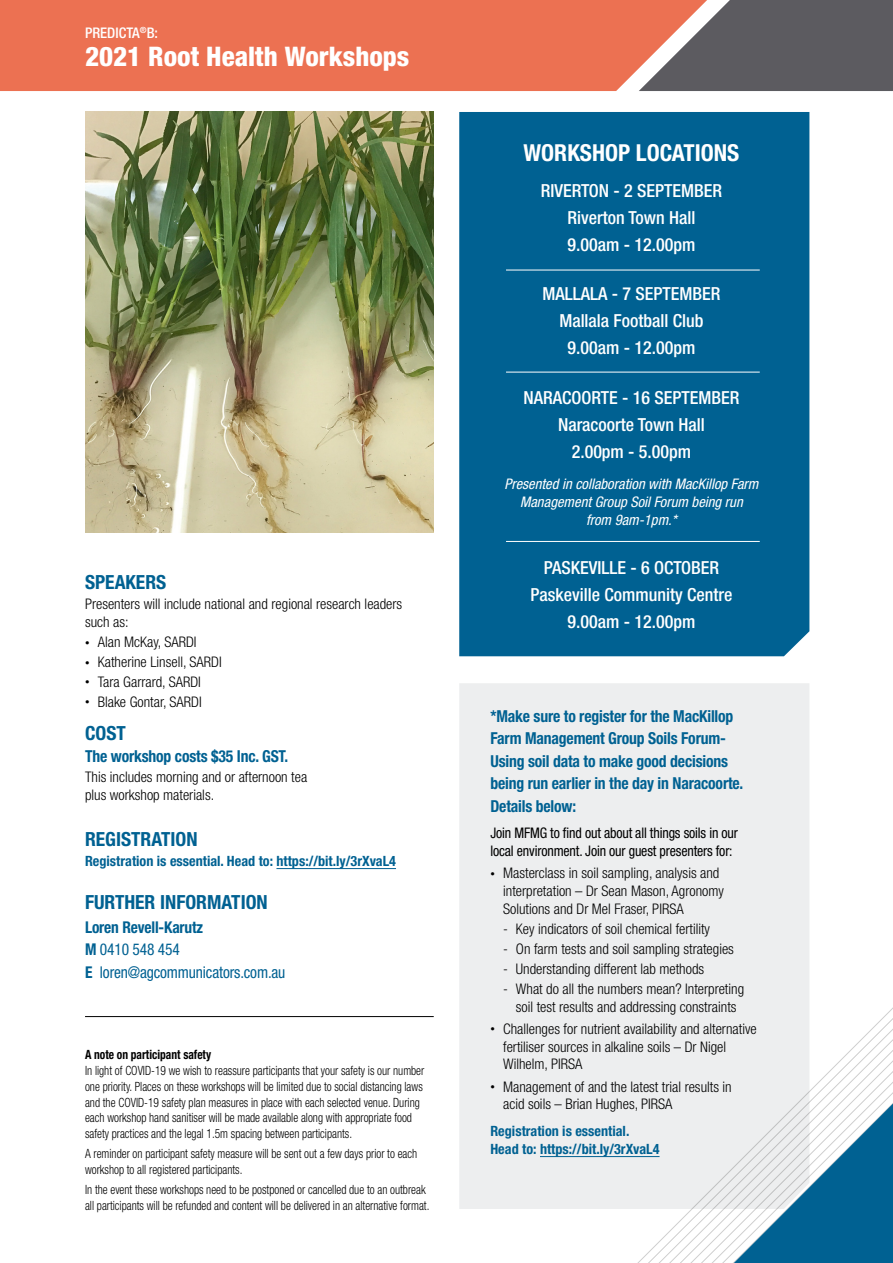
<style>
.page{position:relative;width:893px;height:1263px;background:#fff}
.page>*{position:absolute;margin:0;border:0;box-sizing:border-box;transform-origin:0 0}
.t1{font:800 condensed 27px "Helvetica Neue";color:#fff}
.t2{font:700 condensed 23.4px "Helvetica Neue";color:#fff}
.t3{font:700 condensed 19.5px "Helvetica Neue";color:#006192}
.t4{font:500 condensed 18px/27px "Helvetica Neue";color:#fff;text-align:center}
.t5{font:700 condensed 16.5px/22.5px "Helvetica Neue";letter-spacing:-.01em;color:#006192;scale:.95 1}
.t6{font:condensed 16.2px/22px "Helvetica Neue";letter-spacing:-.01em;color:#006192;scale:.95 1}
.t7{font:300 condensed 14.7px/17.9px "Helvetica Neue";color:#000}
.t8{font:italic condensed 14.7px/17.9px "Helvetica Neue";color:#fff;text-align:center}
.t9{font:condensed 14.7px/17.9px "Helvetica Neue";letter-spacing:-.01em;color:#000;scale:.95 1}
.t10{font:500 condensed 14.7px "Helvetica Neue";color:#fff}
.t11{font:700 condensed 14.1px/17.9px "Helvetica Neue";color:#006192}
.t12{font:300 condensed 12.75px/15.8px "Helvetica Neue";color:#000;scale:.9 1}
.t13{font:700 condensed 12.75px "Helvetica Neue";color:#000;scale:.9 1}
.s1{font-size:9px}
.s2{font-weight:700}
</style>
<div class="page">
<div style="left:0;top:0;width:639px;height:91px;background:#ec7152"></div>
<svg style="left:639px;top:0;width:254px;height:91px;background:#776a6a"></svg>
<hr style="left:276px;top:868px;width:120px;height:1px;background:#006192">
<hr style="left:85px;top:1016px;width:349px;height:1px;background:#000">
<div style="left:459px;top:112px;width:350px;height:544px;background:#006192"></div>
<hr style="left:506px;top:270px;width:254px;height:1px;background:#fff">
<hr style="left:506px;top:372px;width:254px;height:1px;background:#fff">
<hr style="left:506px;top:541px;width:254px;height:1px;background:#fff">
<img style="left:85px;top:112px;width:349px;height:421px">
<div style="left:459px;top:683px;width:350px;height:526px;background:#edeeef"></div>
<svg style="left:556px;top:996px;width:337px;height:267px"></svg>
<svg style="left:734px;top:1103px;width:159px;height:160px"></svg>
<hr style="left:540px;top:1156px;width:120px;height:1px;background:#006192">
<p class="t10" style="left:85px;top:24px;width:75px">PREDICTA<sup>®</sup>B:</p>
<h1 class="t1" style="left:85px;top:40px;width:326px">2021 Root Health Workshops</h1>
<h3 class="t3" style="left:85px;top:570px;width:83px">SPEAKERS</h3>
<p class="t7" style="left:85px;top:595px;width:319px">Presenters will include national and regional research leaders such as:</p>
<p class="t7" style="left:85px;top:633px;width:113px"><span class="s1">•</span> Alan McKay, SARDI</p>
<p class="t7" style="left:85px;top:653px;width:138px"><span class="s1">•</span> Katherine Linsell, SARDI</p>
<p class="t7" style="left:85px;top:673px;width:117px"><span class="s1">•</span> Tara Garrard, SARDI</p>
<p class="t7" style="left:85px;top:693px;width:118px"><span class="s1">•</span> Blake Gontar, SARDI</p>
<h3 class="t3" style="left:85px;top:721px;width:42px">COST</h3>
<p class="t5" style="left:85px;top:745px;width:215px">The workshop costs $35 Inc. GST.</p>
<p class="t7" style="left:85px;top:768px;width:224px">This includes morning and or afternoon tea plus workshop materials.</p>
<h3 class="t3" style="left:85px;top:827px;width:114px">REGISTRATION</h3>
<p class="t11" style="left:85px;top:851px;width:312px">Registration is essential. Head to: https://bit.ly/3rXvaL4</p>
<h3 class="t3" style="left:85px;top:890px;width:184px">FURTHER INFORMATION</h3>
<p class="t6" style="left:85px;top:916px;width:212px"><span class="s2">Loren Revell-Karutz<br>M</span> 0410 548 454<br><span class="s2">E</span> loren@agcommunicators.com.au</p>
<p class="t13" style="left:85px;top:1047px;width:142px">A note on participant safety</p>
<p class="t12" style="left:85px;top:1062px;width:379px">In light of COVID-19 we wish to reassure participants that your safety is our number one priority. Places on these workshops will be limited due to social distancing laws and the COVID-19 safety plan measures in place with each selected venue. During each workshop hand sanitiser will be made available along with appropriate food safety practices and the legal 1.5m spacing between participants.</p>
<p class="t12" style="left:85px;top:1145px;width:371px">A reminder on participant safety measure will be sent out a few days prior to each workshop to all registered participants.</p>
<p class="t12" style="left:85px;top:1181px;width:384px">In the event these workshops need to be postponed or cancelled due to an outbreak all participants will be refunded and content will be delivered in an alternative format.</p>
<h2 class="t2" style="left:523px;top:138px;width:217px">WORKSHOP LOCATIONS</h2>
<p class="t4" style="left:541px;top:177px;width:183px">RIVERTON - 2 SEPTEMBER<br>Riverton Town Hall<br>9.00am - 12.00pm</p>
<p class="t4" style="left:542px;top:280px;width:179px">MALLALA - 7 SEPTEMBER<br>Mallala Football Club<br>9.00am - 12.00pm</p>
<p class="t4" style="left:523px;top:383px;width:217px">NARACOORTE - 16 SEPTEMBER<br>Naracoorte Town Hall<br>2.00pm - 5.00pm</p>
<p class="t8" style="left:504px;top:475px;width:259px">Presented in collaboration with MacKillop Farm<br>ManagementGroup SoilForum being run from 9am-1pm.*</p>
<p class="t4" style="left:531px;top:554px;width:203px">PASKEVILLE - 6 OCTOBER<br>Paskeville Community Centre<br>9.00am - 12.00pm</p>
<p class="t5" style="left:490px;top:704px;width:268px">*Make sure to register for the MacKillop Farm Management Group Soils Forum-Using soil data to make good decisions being run earlier in the day in Naracoorte.<br>Details below:</p>
<p class="t9" style="left:490px;top:824px;width:262px">Join MFMG to find out about all things soils in our local environment. Join our guest presenters for:</p>
<p class="t7" style="left:503px;top:864px;width:222px;text-indent:-13px"><span class="s1">•</span> Masterclass in soil sampling, analysis and interpretation – Dr Sean Mason, Agronomy<br>Solutions and Dr Mel Fraser, PIRSA</p>
<p class="t7" style="left:503px;top:919px;width:208px">- Key indicators of soil chemical fertility</p>
<p class="t7" style="left:503px;top:939px;width:232px">- On farm tests and soil sampling strategies</p>
<p class="t7" style="left:503px;top:959px;width:202px">- Understanding different lab methods</p>
<p class="t7" style="left:503px;top:979px;width:242px;text-align:center">- What do all the numbers mean? Interpreting soil test results and addressing constraints</p>
<p class="t7" style="left:503px;top:1019px;width:255px;text-indent:-13px"><span class="s1">•</span> Challenges for nutrient availability and alternative fertiliser sources in alkaline soils – Dr Nigel<br>Wilhelm, PIRSA</p>
<p class="t7" style="left:503px;top:1077px;width:230px;text-indent:-13px"><span class="s1">•</span> Management of and the latest trial results in acid soils – Brian Hughes, PIRSA</p>
<p class="t11" style="left:490px;top:1121px;width:171px">Registration is essential.<br>Head to: https://bit.ly/3rXvaL4</p>
</div>
